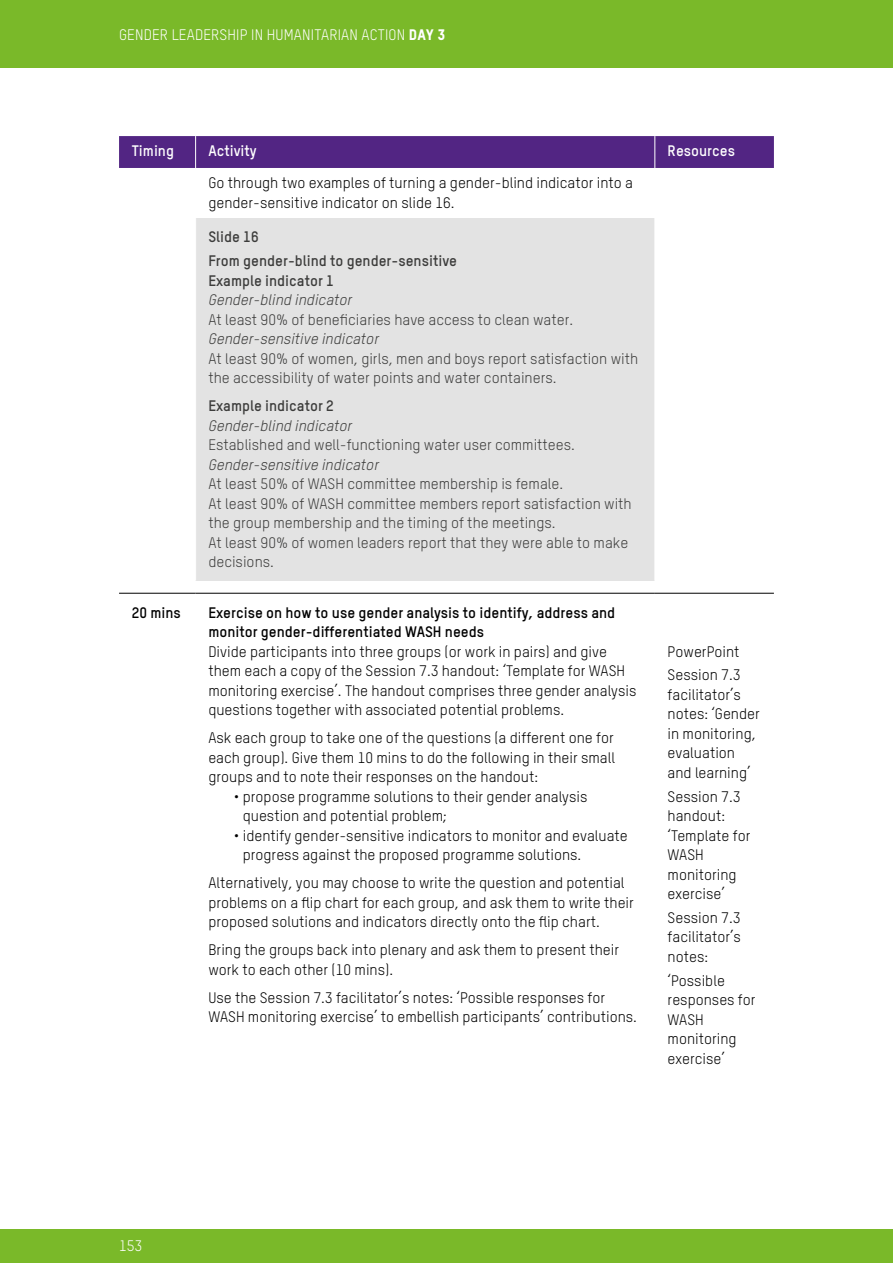
<style>
.page{position:relative;width:893px;height:1263px;background:#fff}
.page>*{position:absolute;margin:0;border:0;box-sizing:border-box;transform-origin:0 0}
.t1{font:15px/19.5px "Oxfam TSTARPRO";color:#000}
.t2{font:15px/19.5px "Oxfam TSTARPRO";color:#3c3c3b}
.t3{font:700 15px/19.5px "Oxfam TSTARPRO";color:#000}
.t4{font:italic 15px "Oxfam TSTARPRO";color:#3c3c3b}
.t5{font:700 15px/23.7px "Oxfam TSTARPRO";color:#3c3c3b}
.t6{font:15px "Oxfam TSTARPRO";letter-spacing:.01em;color:#fff}
.t7{font:700 15px "Oxfam TSTARPRO";color:#fff}
.s1{font-family:"Oxfam TSTARPRO Headline"}
</style>
<div class="page">
<div style="left:0;top:1229px;width:893px;height:34px;background:#7ab929"></div>
<div style="left:0;top:0;width:893px;height:68px;background:#7ab929"></div>
<div style="left:119px;top:136px;width:655px;height:32px;background:#522583"></div>
<div style="left:196px;top:218px;width:459px;height:362px;background:#e3e3e3"></div>
<hr style="left:195px;top:136px;width:1px;height:32px;background:#fff">
<hr style="left:654px;top:136px;width:1px;height:32px;background:#fff">
<hr style="left:654px;top:218px;width:1px;height:362px;background:#fff">
<hr style="left:119px;top:593px;width:77px;height:1px;background:#000">
<hr style="left:196px;top:593px;width:459px;height:1px;background:#000">
<hr style="left:655px;top:593px;width:119px;height:1px;background:#000">
<p class="t6" style="left:119px;top:26px;width:328px">GENDER LEADERSHIP IN HUMANITARIAN ACTION <span class="s1">DAY 3</span></p>
<p class="t7" style="left:132px;top:141px;width:44px">Timing</p>
<p class="t7" style="left:208px;top:141px;width:50px">Activity</p>
<p class="t7" style="left:668px;top:141px;width:69px">Resources</p>
<p class="t1" style="left:208px;top:173px;width:426px">Go through two examples of turning a gender-blind indicator into a gender-sensitive indicator on slide 16.</p>
<p class="t5" style="left:208px;top:225px;width:250px">Slide 16<br>From gender-blind to gender-sensitive</p>
<p class="t5" style="left:208px;top:268px;width:127px">Example indicator 1</p>
<p class="t4" style="left:208px;top:291px;width:145px">Gender-blind indicator</p>
<p class="t2" style="left:208px;top:309px;width:366px">At least 90% of beneficiaries have access to clean water.</p>
<p class="t4" style="left:208px;top:330px;width:172px">Gender-sensitive indicator</p>
<p class="t2" style="left:208px;top:348px;width:431px">At least 90% of women, girls, men and boys report satisfaction with the accessibility of water points and water containers.</p>
<p class="t5" style="left:208px;top:393px;width:127px">Example indicator 2</p>
<p class="t4" style="left:208px;top:416px;width:145px">Gender-blind indicator</p>
<p class="t2" style="left:208px;top:435px;width:368px">Established and well-functioning water user committees.</p>
<p class="t4" style="left:208px;top:455px;width:172px">Gender-sensitive indicator</p>
<p class="t2" style="left:208px;top:474px;width:425px">At least 50% of WASH committee membership is female.<br>At least 90% of WASH committee members report satisfaction with the group membership and the timing of the meetings.<br>At least 90% of women leaders report that they were able to make decisions.</p>
<p class="t3" style="left:132px;top:602px;width:51px">20 mins</p>
<p class="t3" style="left:208px;top:602px;width:408px">Exercise on how to use gender analysis to identify, address and monitor gender-differentiated WASH needs</p>
<p class="t1" style="left:208px;top:641px;width:430px">Divide participants into three groups (or work in pairs) and give them each a copy of the Session 7.3 handout: ‘Template for WASH monitoring exercise’. The handout comprises three gender analysis questions together with associated potential problems.</p>
<p class="t1" style="left:208px;top:728px;width:408px;text-align:justify">Ask each group to take one of the questions (a different one for each group). Give them 10 mins to do the following in their small groups and to note their responses on the handout:</p>
<p class="t1" style="left:243px;top:786px;width:346px;text-indent:-9px">• propose programme solutions to their gender analysis question and potential problem;</p>
<p class="t1" style="left:243px;top:825px;width:387px;text-indent:-9px">• identify gender-sensitive indicators to monitor and evaluate progress against the proposed programme solutions.</p>
<p class="t1" style="left:208px;top:873px;width:427px">Alternatively, you may choose to write the question and potential problems on a flip chart for each group, and ask them to write their proposed solutions and indicators directly onto the flip chart.</p>
<p class="t1" style="left:208px;top:940px;width:412px">Bring the groups back into plenary and ask them to present their work to each other (10 mins).</p>
<p class="t1" style="left:208px;top:987px;width:430px">Use the Session 7.3 facilitator’s notes: ‘Possible responses for<br>WASH monitoring exercise’ to embellish participants’ contributions.</p>
<p class="t1" style="left:668px;top:639px;width:74px;line-height:23.7px">PowerPoint<br>Session 7.3</p>
<p class="t1" style="left:668px;top:685px;width:94px">facilitator’s notes: ‘Gender in monitoring, evaluation and learning’</p>
<p class="t1" style="left:668px;top:786px;width:84px">Session 7.3 handout: ‘Template for<br>WASH monitoring exercise’</p>
<p class="t1" style="left:668px;top:907px;width:75px;text-align:justify">Session 7.3 facilitator’s notes:</p>
<p class="t1" style="left:668px;top:970px;width:90px">‘Possible responses for<br>WASH monitoring exercise’</p>
<p class="t6" style="left:119px;top:1237px;width:25px">153</p>
</div>
